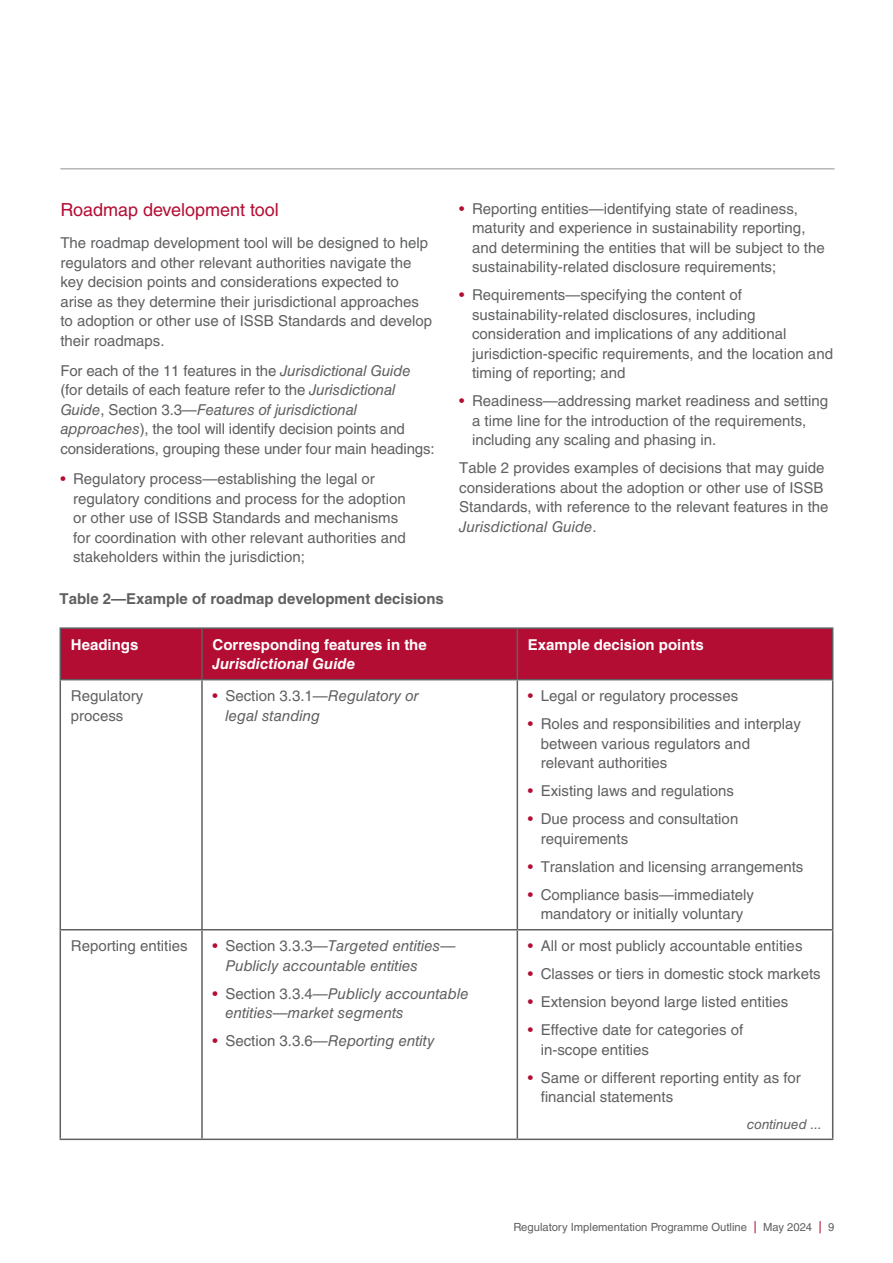
<style>
.page{position:relative;width:893px;height:1263px;background:#fff}
.page>*{position:absolute;margin:0;border:0;box-sizing:border-box;transform-origin:0 0}
.t1{font:18px "Helvetica LT Std";color:#b40d33}
.t2{font:15px/19.5px "Helvetica LT Std";color:#5f6062}
.t3{font:italic 15px/19.5px "Helvetica LT Std";color:#5f6062}
.t4{font:700 15px "Helvetica LT Std";color:#fff}
.t5{font:700 15px "Helvetica LT Std";color:#5f6062}
.t6{font:italic 700 15px "Helvetica LT Std";color:#fff}
.t7{font:italic 13.5px "Helvetica LT Std";color:#5f6062}
.t8{font:11.25px "Helvetica LT Std";color:#5f6062}
.s1{font-style:italic}
.s2{color:#b40d33}
.s3{font-style:normal;color:#b40d33}
.s4{font-style:normal}
.s5{font-size:16.2px;color:#b40d33}
</style>
<div class="page">
<hr style="left:60px;top:168px;width:774px;height:2px;background:#b4b6b7">
<div style="left:61px;top:629px;width:771px;height:50px;background:#b40d33"></div>
<svg style="left:61px;top:680px;width:771px;height:458px"></svg>
<hr style="left:60px;top:627px;width:142px;height:2px;background:#5f6062">
<hr style="left:60px;top:629px;width:1px;height:50px;background:#5f6062">
<hr style="left:202px;top:627px;width:315px;height:2px;background:#5f6062">
<hr style="left:201px;top:629px;width:2px;height:50px;background:#5f6062">
<hr style="left:517px;top:627px;width:316px;height:2px;background:#5f6062">
<hr style="left:517px;top:629px;width:1px;height:50px;background:#5f6062">
<hr style="left:832px;top:629px;width:1px;height:50px;background:#5f6062">
<hr style="left:60px;top:679px;width:142px;height:1px;background:#5f6062">
<hr style="left:60px;top:680px;width:1px;height:249px;background:#5f6062">
<hr style="left:202px;top:679px;width:315px;height:1px;background:#5f6062">
<hr style="left:201px;top:680px;width:2px;height:249px;background:#5f6062">
<hr style="left:517px;top:679px;width:316px;height:1px;background:#5f6062">
<hr style="left:517px;top:680px;width:1px;height:249px;background:#5f6062">
<hr style="left:832px;top:680px;width:1px;height:249px;background:#5f6062">
<hr style="left:60px;top:929px;width:142px;height:1px;background:#5f6062">
<hr style="left:60px;top:930px;width:1px;height:208px;background:#5f6062">
<hr style="left:202px;top:929px;width:315px;height:1px;background:#5f6062">
<hr style="left:201px;top:930px;width:2px;height:208px;background:#5f6062">
<hr style="left:517px;top:929px;width:316px;height:1px;background:#5f6062">
<hr style="left:517px;top:930px;width:1px;height:208px;background:#5f6062">
<hr style="left:832px;top:930px;width:1px;height:208px;background:#5f6062">
<hr style="left:60px;top:1138px;width:142px;height:2px;background:#5f6062">
<hr style="left:202px;top:1138px;width:315px;height:2px;background:#5f6062">
<hr style="left:517px;top:1138px;width:316px;height:2px;background:#5f6062">
<p class="t1" style="left:60px;top:199px;width:220px">Roadmap development tool</p>
<p class="t2" style="left:60px;top:233px;width:373px">The roadmap development tool will be designed to help regulators and other relevant authorities navigate the key decision points and considerations expected to arise as they determine their jurisdictional approaches to adoption or other use of ISSB Standards and develop their roadmaps.</p>
<p class="t2" style="left:60px;top:361px;width:376px">For each of the 11 features in the <span class="s1">Jurisdictional Guide </span>(for details of each feature refer to the <span class="s1">Jurisdictional Guide</span>, Section 3.3—<span class="s1">Features of jurisdictional approaches</span>), the tool will identify decision points and considerations, grouping these under four main headings:</p>
<p class="t2" style="left:73px;top:469px;width:334px;text-indent:-13px"><span class="s2">•</span> Regulatory process—establishing the legal or regulatory conditions and process for the adoption or other use of ISSB Standards and mechanisms for coordination with other relevant authorities and stakeholders within the jurisdiction;</p>
<p class="t5" style="left:60px;top:589px;width:386px">Table 2—Example of roadmap development decisions</p>
<p class="t4" style="left:71px;top:635px;width:69px">Headings</p>
<p class="t4" style="left:213px;top:635px;width:216px">Corresponding features in the</p>
<p class="t6" style="left:213px;top:655px;width:144px">Jurisdictional Guide</p>
<p class="t2" style="left:472px;top:199px;width:354px;text-indent:-13px"><span class="s2">•</span> Reporting entities—identifying state of readiness, maturity and experience in sustainability reporting, and determining the entities that will be subject to the sustainability-related disclosure requirements;</p>
<p class="t2" style="left:472px;top:285px;width:362px;text-indent:-13px"><span class="s2">•</span> Requirements—specifying the content of sustainability-related disclosures, including consideration and implications of any additional jurisdiction-specific requirements, and the location and timing of reporting; and</p>
<p class="t2" style="left:472px;top:391px;width:357px;text-indent:-13px"><span class="s2">•</span> Readiness—addressing market readiness and setting a time line for the introduction of the requirements, including any scaling and phasing in.</p>
<p class="t2" style="left:459px;top:458px;width:371px">Table 2 provides examples of decisions that may guide considerations about the adoption or other use of ISSB Standards, with reference to the relevant features in the <span class="s1">Jurisdictional Guide</span>.</p>
<p class="t4" style="left:528px;top:635px;width:177px">Example decision points</p>
<p class="t2" style="left:71px;top:686px;width:74px">Regulatory process</p>
<p class="t3" style="left:225px;top:686px;width:195px;text-indent:-13px"><span class="s3">•</span> <span class="s4">Section 3.3.1—</span>Regulatory or legal standing</p>
<p class="t2" style="left:528px;top:686px;width:212px"><span class="s2">•</span> Legal or regulatory processes</p>
<p class="t2" style="left:541px;top:714px;width:262px;text-indent:-13px"><span class="s2">•</span> Roles and responsibilities and interplay between various regulators and relevant authorities</p>
<p class="t2" style="left:528px;top:781px;width:208px"><span class="s2">•</span> Existing laws and regulations</p>
<p class="t2" style="left:541px;top:809px;width:199px;text-indent:-13px"><span class="s2">•</span> Due process and consultation requirements</p>
<p class="t2" style="left:528px;top:856px;width:277px"><span class="s2">•</span> Translation and licensing arrangements</p>
<p class="t2" style="left:528px;top:884px;width:228px;text-align:center"><span class="s2">•</span> Compliance basis—immediately mandatory or initially voluntary</p>
<p class="t2" style="left:71px;top:936px;width:118px">Reporting entities</p>
<p class="t3" style="left:225px;top:936px;width:232px;text-indent:-13px"><span class="s3">•</span> <span class="s4">Section 3.3.3—</span>Targeted entities<span class="s4">—<br></span>Publicly accountable entities</p>
<p class="t3" style="left:225px;top:983px;width:245px;text-indent:-13px"><span class="s3">•</span> <span class="s4">Section 3.3.4—</span>Publicly accountable entities<span class="s4">—</span>market segments</p>
<p class="t3" style="left:213px;top:1031px;width:223px"><span class="s3">•</span> <span class="s4">Section 3.3.6—</span>Reporting entity</p>
<p class="t2" style="left:528px;top:936px;width:276px"><span class="s2">•</span> All or most publicly accountable entities</p>
<p class="t2" style="left:528px;top:964px;width:294px"><span class="s2">•</span> Classes or tiers in domestic stock markets</p>
<p class="t2" style="left:528px;top:992px;width:262px"><span class="s2">•</span> Extension beyond large listed entities</p>
<p class="t2" style="left:541px;top:1020px;width:204px;text-indent:-13px"><span class="s2">•</span> Effective date for categories of in‑scope entities</p>
<p class="t2" style="left:541px;top:1068px;width:262px;text-indent:-13px"><span class="s2">•</span> Same or different reporting entity as for financial statements</p>
<p class="t7" style="left:747px;top:1116px;width:77px">continued ...</p>
<p class="t8" style="left:513px;top:1221px;width:323px">Regulatory Implementation Programme Outline <span class="s5">|</span> May 2024 <span class="s5">|</span> 9</p>
</div>
